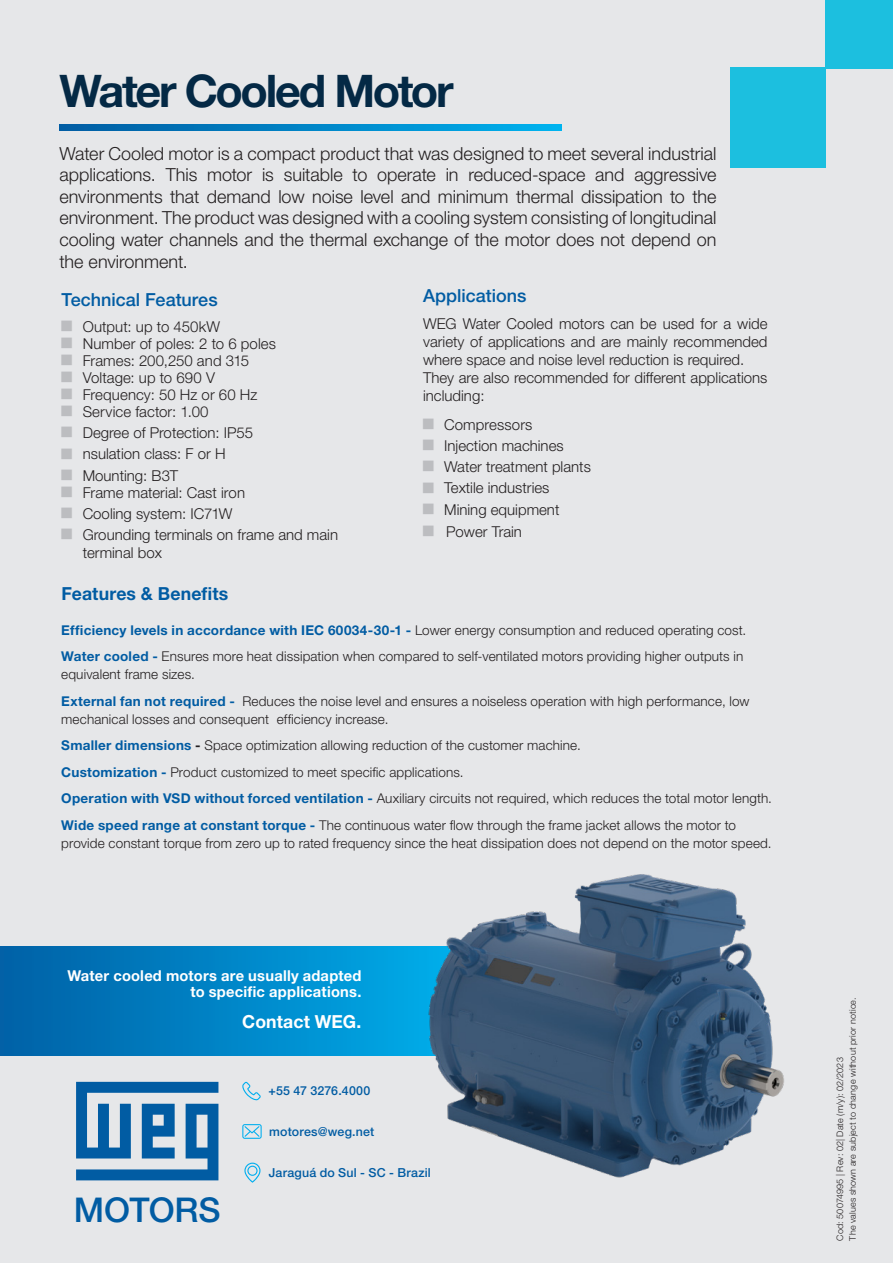
<style>
.page{position:relative;width:893px;height:1263px;background:#e6e7e9}
.page>*{position:absolute;margin:0;border:0;box-sizing:border-box;transform-origin:0 0}
._05___Headline_HN45{font:700 45px "Helvetica Neue LT Pro";letter-spacing:-.05em;color:#042945}
._15___Address_BLACK{font:500 34.2px "Helvetica Neue LT Pro";letter-spacing:-.005em;color:#015ca3}
._09___Copy_BLACK_HN4{font:300 18px/21.6px "Helvetica Neue LT Pro";color:#231f20;text-align:justify}
._08___Subheadline_BL{font:500 18px "Helvetica Neue LT Pro";color:#015ca3}
._09___Copy_BLACK_HN4-2{font:700 18px "Helvetica Neue LT Pro";letter-spacing:.01em;color:#015ca3}
._09___Copy_BLACK_HN4-3{font:500 18px "Helvetica Neue LT Pro";color:#015ca3}
._09___Copy_BLACK_HN4-4{font:700 18px "Helvetica Neue LT Pro";letter-spacing:.005em;color:#fff}
._09___Copy_BLACK_HN4-5{font:300 15px/18px "Helvetica Neue LT Pro";color:#231f20}
._09___Copy_BLACK_HN4-6{font:700 15px "Helvetica Neue LT Pro";letter-spacing:.015em;color:#fff}
.t1{font:300 13.5px/18px "Helvetica Neue LT Pro";letter-spacing:.01em;color:#231f20}
.t2{font:700 13.5px "Helvetica Neue LT Pro";letter-spacing:.02em;color:#015ca3}
._15___Address_BLACK-2{font:500 12.45px "Helvetica Neue LT Pro";letter-spacing:.015em;color:#015ca3}
._15___Address_BLACK-3{font:300 9px "Helvetica Neue LT Pro";letter-spacing:.025em;color:#231f20}
.s1{font-weight:300;color:#231f20}
.s2{font-weight:700;color:#015ca3}
.s3{font-weight:700}
</style>
<div class="page">
<svg style="left:0;top:946px;width:404px;height:110px;background:#0081c3"></svg>
<img style="left:404px;top:874px;width:380px;height:304px">
<svg style="left:244px;top:1162px;width:16px;height:20px"></svg>
<svg style="left:242px;top:1082px;width:19px;height:18px"></svg>
<svg style="left:242px;top:1124px;width:20px;height:15px"></svg>
<svg style="left:76px;top:1082px;width:142px;height:98px"></svg>
<svg style="left:60px;top:124px;width:501px;height:7px;background:#0086c7"></svg>
<div style="left:825px;top:0;width:68px;height:68px;background:#1cbfdf"></div>
<div style="left:730px;top:68px;width:95px;height:100px;background:#1cbfdf"></div>
<p class="_05___Headline_HN45" style="left:60px;top:62px;width:396px">Water Cooled Motor</p>
<p class="_09___Copy_BLACK_HN4" style="left:60px;top:142px;width:658px">Water Cooled motor is a compact product that was designed to meet several industrial applications. This motor is suitable to operate in reduced-space and aggressive environments that demand low noise level and minimum thermal dissipation to the environment. The product was designed with a cooling system consisting of longitudinal cooling water channels and the thermal exchange of the motor does not depend on the environment.</p>
<p class="_09___Copy_BLACK_HN4-3" style="left:423px;top:285px;width:105px">Applications</p>
<p class="_09___Copy_BLACK_HN4-5" style="left:423px;top:314px;width:346px;text-align:justify">WEG Water Cooled motors can be used for a wide variety of applications and are mainly recommended where space and noise level reduction is required.</p>
<p class="_09___Copy_BLACK_HN4-5" style="left:423px;top:368px;width:346px">They are also recommended for different applications including:</p>
<p class="_09___Copy_BLACK_HN4-5" style="left:444px;top:415px;width:90px">Compressors</p>
<p class="_09___Copy_BLACK_HN4-5" style="left:444px;top:436px;width:121px">Injection machines</p>
<p class="_09___Copy_BLACK_HN4-5" style="left:444px;top:457px;width:148px">Water treatment plants</p>
<p class="_09___Copy_BLACK_HN4-5" style="left:444px;top:479px;width:107px">Textile industries</p>
<p class="_09___Copy_BLACK_HN4-5" style="left:444px;top:500px;width:117px">Mining equipment</p>
<p class="_09___Copy_BLACK_HN4-5" style="left:446px;top:522px;width:77px">Power Train</p>
<p class="_08___Subheadline_BL" style="left:62px;top:289px;width:158px">Technical Features</p>
<p class="_09___Copy_BLACK_HN4-5" style="left:83px;top:317px;width:139px">Output: up to 450kW</p>
<p class="_09___Copy_BLACK_HN4-5" style="left:83px;top:334px;width:195px">Number of poles: 2 to 6 poles</p>
<p class="_09___Copy_BLACK_HN4-5" style="left:83px;top:351px;width:168px">Frames: 200,250 and 315</p>
<p class="_09___Copy_BLACK_HN4-5" style="left:83px;top:368px;width:134px">Voltage: up to 690 V</p>
<p class="_09___Copy_BLACK_HN4-5" style="left:83px;top:385px;width:176px">Frequency: 50 Hz or 60 Hz</p>
<p class="_09___Copy_BLACK_HN4-5" style="left:83px;top:402px;width:127px">Service factor: 1.00</p>
<p class="_09___Copy_BLACK_HN4-5" style="left:83px;top:423px;width:172px">Degree of Protection: IP55</p>
<p class="_09___Copy_BLACK_HN4-5" style="left:83px;top:445px;width:144px">nsulation class: F or H</p>
<p class="_09___Copy_BLACK_HN4-5" style="left:83px;top:466px;width:97px">Mounting: B3T</p>
<p class="_09___Copy_BLACK_HN4-5" style="left:83px;top:483px;width:164px">Frame material: Cast iron</p>
<p class="_09___Copy_BLACK_HN4-5" style="left:83px;top:504px;width:151px">Cooling system: IC71W</p>
<p class="_09___Copy_BLACK_HN4-5" style="left:83px;top:525px;width:257px">Grounding terminals on frame and main terminal box</p>
<p class="_09___Copy_BLACK_HN4-2" style="left:62px;top:582px;width:168px">Features &amp; Benefits</p>
<p class="t2" style="left:61px;top:621px;width:687px">Efficiency levels in accordance with IEC 60034-30-1 - <span class="s1">Lower energy consumption and reduced operating cost.</span></p>
<p class="t1" style="left:61px;top:647px;width:684px"><span class="s2">Water cooled -</span> Ensures more heat dissipation when compared to self-ventilated motors providing higher outputs in equivalent frame sizes.</p>
<p class="t1" style="left:61px;top:692px;width:690px"><span class="s2">External fan not required -</span> Reduces the noise level and ensures a noiseless operation with high performance, low mechanical losses and consequent efficiency increase.</p>
<p class="t1" style="left:61px;top:736px;width:521px"><span class="s2">Smaller dimensions</span> <span class="s3">-</span> Space optimization allowing reduction of the customer machine.</p>
<p class="t1" style="left:61px;top:763px;width:404px"><span class="s2">Customization -</span> Product customized to meet specific applications.</p>
<p class="t1" style="left:61px;top:789px;width:712px"><span class="s2">Operation with VSD without forced ventilation -</span> Auxiliary circuits not required, which reduces the total motor length.</p>
<p class="t1" style="left:61px;top:816px;width:712px"><span class="s2">Wide speed range at constant torque -</span> The continuous water flow through the frame jacket allows the motor to provide constant torque from zero up to rated frequency since the heat dissipation does not depend on the motor speed.</p>
<p class="_09___Copy_BLACK_HN4-6" style="left:67px;top:966px;width:296px">Water cooled motors are usually adapted</p>
<p class="_09___Copy_BLACK_HN4-6" style="left:190px;top:982px;width:172px">to specific applications.</p>
<p class="_09___Copy_BLACK_HN4-4" style="left:242px;top:1010px;width:121px">Contact WEG.</p>
<p class="_15___Address_BLACK-2" style="left:268px;top:1083px;width:104px">+55 47 3276.4000</p>
<p class="_15___Address_BLACK-2" style="left:269px;top:1124px;width:106px">motores@weg.net</p>
<p class="_15___Address_BLACK" style="left:74px;top:1189px;width:148px">MOTORS</p>
<p class="_15___Address_BLACK-2" style="left:269px;top:1165px;width:164px">Jaraguá do Sul - SC - Brazil</p>
<p class="_15___Address_BLACK-3" style="left:847px;top:1241px;width:245px;rotate:-90deg">The values shown are subject to change without prior notice.</p>
<p class="_15___Address_BLACK-3" style="left:834px;top:1241px;width:185px;rotate:-90deg">Cod: 50074995 | Rev: 02| Date (m/y): 02/2023</p>
</div>
